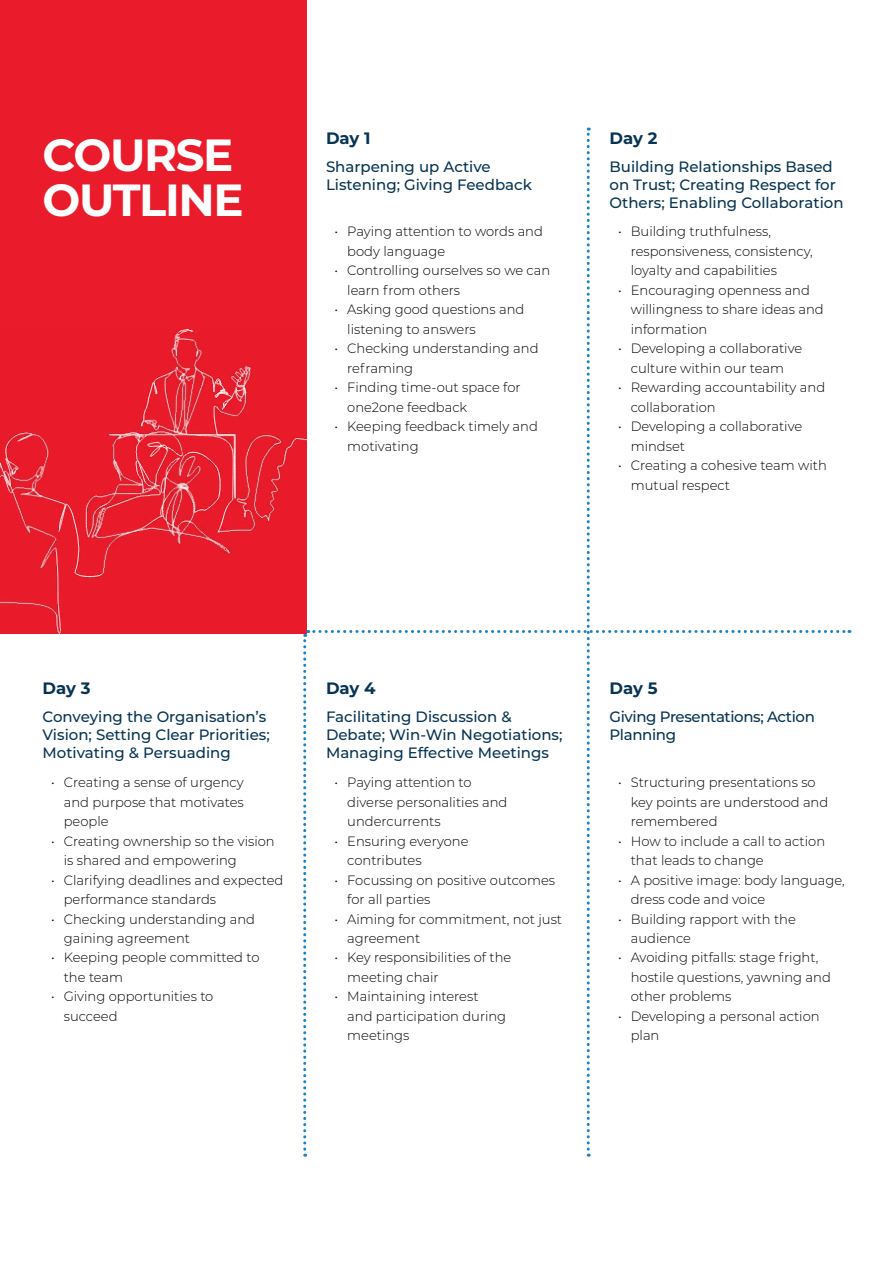
<style>
.page{position:relative;width:893px;height:1263px;background:#fff}
.page>*{position:absolute;margin:0;border:0;box-sizing:border-box;transform-origin:0 0}
.t1{font:700 45px/45px "Montserrat";letter-spacing:-.03em;color:#fff}
.t2{font:700 16.5px "Montserrat";letter-spacing:-.005em;color:#073453}
.t3{font:500 15px/18px "Montserrat";color:#073453}
.t4{font:500 15px/18px "Montserrat";letter-spacing:-.025em;color:#073453}
.t5{font:300 13.5px/19.5px "Montserrat";color:#000}
</style>
<div class="page">
<div style="left:0;top:0;width:306px;height:633px;background:#ea1b2b"></div>
<img style="left:0;top:330px;width:303px;height:303px">
<svg style="left:303px;top:128px;width:547px;height:1029px"></svg>
<h1 class="t1" style="left:43px;top:130px;width:203px">COURSE<br>OUTLINE</h1>
<p class="t2" style="left:326px;top:126px;width:46px">Day 1</p>
<p class="t3" style="left:326px;top:157px;width:207px">Sharpening up Active<br>Listening; Giving Feedback</p>
<p class="t5" style="left:347px;top:221px;width:197px;text-indent:-13px">• Paying attention to words and body language</p>
<p class="t5" style="left:347px;top:260px;width:205px;text-indent:-13px">• Controlling ourselves so we can learn from others</p>
<p class="t5" style="left:347px;top:299px;width:179px;text-indent:-13px">• Asking good questions and listening to answers</p>
<p class="t5" style="left:347px;top:338px;width:193px;text-indent:-13px">• Checking understanding and reframing</p>
<p class="t5" style="left:347px;top:377px;width:175px;text-indent:-13px">• Finding time-out space for one2one feedback</p>
<p class="t5" style="left:347px;top:416px;width:192px;text-indent:-13px">• Keeping feedback timely and motivating</p>
<p class="t2" style="left:609px;top:126px;width:49px">Day 2</p>
<p class="t3" style="left:609px;top:157px;width:236px">Building Relationships Based on Trust; Creating Respect for<br>Others; Enabling Collaboration</p>
<p class="t5" style="left:631px;top:221px;width:184px;text-indent:-13px">• Building truthfulness, responsiveness, consistency, loyalty and capabilities</p>
<p class="t5" style="left:631px;top:280px;width:194px;text-indent:-13px">• Encouraging openness and willingness to share ideas and information</p>
<p class="t5" style="left:618px;top:338px;width:186px;text-align:center">• Developing a collaborative culture within our team</p>
<p class="t5" style="left:631px;top:377px;width:196px;text-indent:-13px">• Rewarding accountability and collaboration</p>
<p class="t5" style="left:631px;top:416px;width:173px;text-indent:-13px">• Developing a collaborative mindset</p>
<p class="t5" style="left:631px;top:455px;width:198px;text-indent:-13px">• Creating a cohesive team with mutual respect</p>
<p class="t2" style="left:43px;top:677px;width:49px">Day 3</p>
<p class="t3" style="left:43px;top:707px;width:229px">Conveying the Organisation’s<br>Vision; Setting Clear Priorities;<br>Motivating &amp; Persuading</p>
<p class="t5" style="left:64px;top:772px;width:182px;text-align:justify;text-indent:-13px">• Creating a sense of urgency and purpose that motivates people</p>
<p class="t5" style="left:64px;top:830px;width:212px;text-indent:-13px">• Creating ownership so the vision is shared and empowering</p>
<p class="t5" style="left:64px;top:869px;width:221px;text-indent:-13px">• Clarifying deadlines and expected performance standards</p>
<p class="t5" style="left:64px;top:908px;width:193px;text-indent:-13px">• Checking understanding and gaining agreement</p>
<p class="t5" style="left:64px;top:947px;width:197px;text-indent:-13px">• Keeping people committed to the team</p>
<p class="t5" style="left:64px;top:986px;width:151px;text-indent:-13px">• Giving opportunities to succeed</p>
<p class="t2" style="left:326px;top:677px;width:51px">Day 4</p>
<p class="t3" style="left:326px;top:707px;width:238px">Facilitating Discussion &amp;<br>Debate; Win-Win Negotiations;<br>Managing Effective Meetings</p>
<p class="t5" style="left:347px;top:772px;width:162px;text-indent:-13px">• Paying attention to diverse personalities and undercurrents</p>
<p class="t5" style="left:347px;top:830px;width:123px;text-indent:-13px">• Ensuring everyone contributes</p>
<p class="t5" style="left:347px;top:869px;width:209px;text-indent:-13px">• Focussing on positive outcomes for all parties</p>
<p class="t5" style="left:347px;top:908px;width:216px;text-indent:-13px">• Aiming for commitment, not just agreement</p>
<p class="t5" style="left:347px;top:947px;width:166px;text-indent:-13px">• Key responsibilities of the meeting chair</p>
<p class="t5" style="left:347px;top:986px;width:160px;text-indent:-13px">• Maintaining interest and participation during meetings</p>
<p class="t2" style="left:609px;top:677px;width:49px">Day 5</p>
<p class="t4" style="left:609px;top:707px;width:207px">Giving Presentations; Action<br>Planning</p>
<p class="t5" style="left:631px;top:772px;width:199px;text-indent:-13px">• Structuring presentations so key points are understood and remembered</p>
<p class="t5" style="left:631px;top:830px;width:196px;text-indent:-13px">• How to include a call to action that leads to change</p>
<p class="t5" style="left:631px;top:869px;width:216px;text-indent:-13px">• A positive image: body language, dress code and voice</p>
<p class="t5" style="left:631px;top:908px;width:167px;text-indent:-13px">• Building rapport with the audience</p>
<p class="t5" style="left:631px;top:947px;width:202px;text-indent:-13px">• Avoiding pitfalls: stage fright, hostile questions, yawning and other problems</p>
<p class="t5" style="left:631px;top:1006px;width:190px;text-indent:-13px">• Developing a personal action plan</p>
</div>
